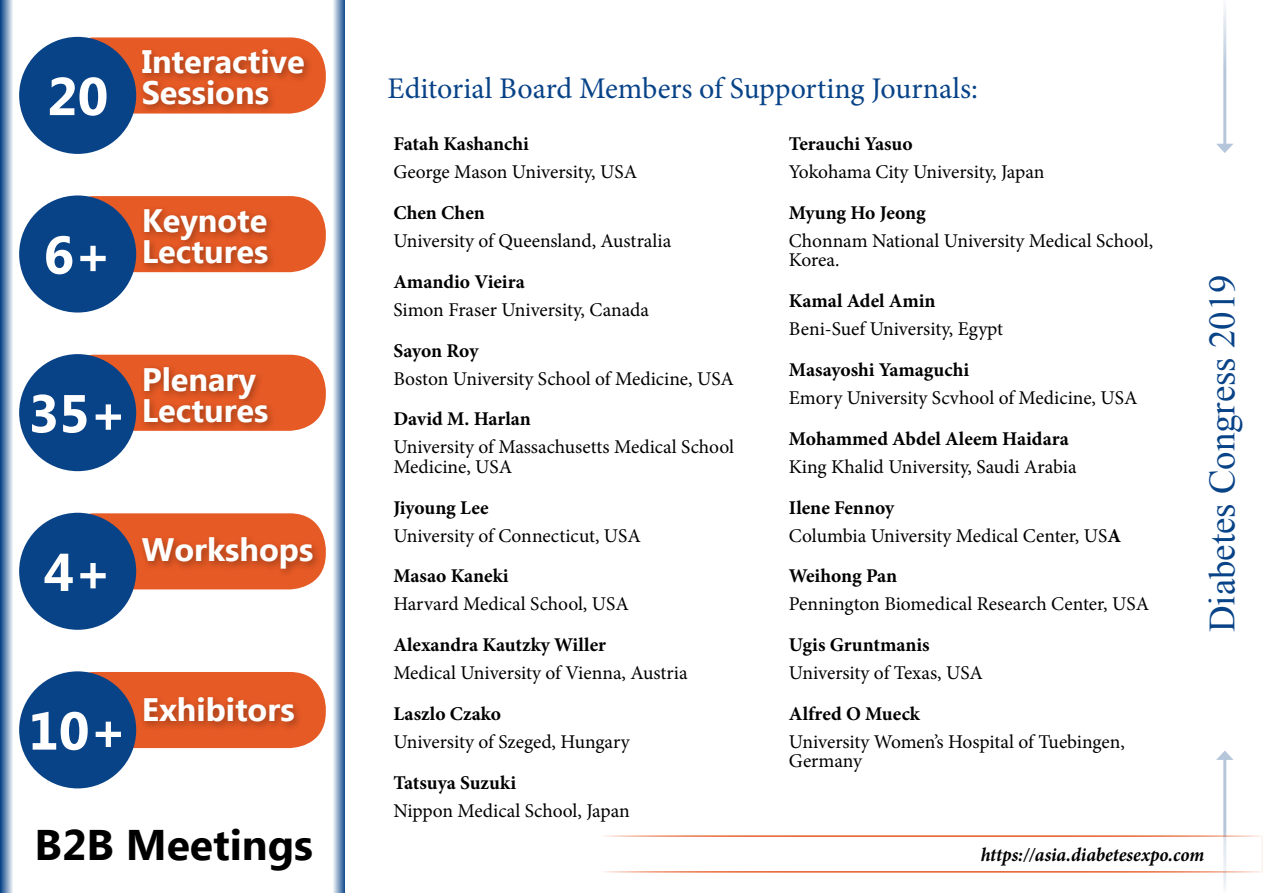
<style>
.page{position:relative;width:1263px;height:893px;background:#fff}
.page>*{position:absolute;margin:0;border:0;box-sizing:border-box;transform-origin:0 0}
.t1{font:700 53.25px "Ebrima";color:#fff}
.t2{font:700 42.75px "Ebrima";color:#000}
.t3{font:36.75px "Times New Roman";color:#084388}
.t4{font:700 32.4px/30.9px "Ebrima";color:#fff}
.t5{font:30px "Minion Pro";letter-spacing:-.005em;color:#084388}
.t6{font:19.5px/19.5px "Minion Pro";color:#000}
.t7{font:700 19.5px "Minion Pro";color:#000}
.t8{font:italic 700 19.5px "Minion Pro";color:#000;scale:.95 1}
.s1{font-weight:700}
</style>
<div class="page">
<svg style="left:0;top:0;width:13px;height:893px;background:#7a99be"></svg>
<svg style="left:333px;top:0;width:12px;height:893px;background:#8da8c8"></svg>
<hr style="left:1223px;top:757px;width:3px;height:136px;background:#084388">
<svg style="left:1216px;top:750px;width:17px;height:10px"></svg>
<hr style="left:1223px;top:0;width:3px;height:146px;background:#084388">
<svg style="left:1216px;top:144px;width:17px;height:9px"></svg>
<div style="left:58px;top:37px;width:268px;height:77px;background:#e65a25;border-radius:36px"></div>
<div style="left:19px;top:37px;width:117px;height:117px;background:#084388;border-radius:50%"></div>
<div style="left:138px;top:45px;width:176px;height:69px;background:#000;opacity:.3"></div>
<div style="left:58px;top:196px;width:268px;height:76px;background:#e65a25;border-radius:36px"></div>
<div style="left:19px;top:195px;width:117px;height:118px;background:#084388;border-radius:50%"></div>
<div style="left:140px;top:205px;width:137px;height:68px;background:#000;opacity:.3"></div>
<div style="left:58px;top:355px;width:268px;height:76px;background:#e65a25;border-radius:36px"></div>
<div style="left:19px;top:354px;width:117px;height:117px;background:#084388;border-radius:50%"></div>
<div style="left:140px;top:362px;width:137px;height:70px;background:#000;opacity:.3"></div>
<div style="left:58px;top:513px;width:268px;height:76px;background:#e65a25;border-radius:36px"></div>
<div style="left:19px;top:513px;width:117px;height:117px;background:#084388;border-radius:50%"></div>
<div style="left:138px;top:533px;width:184px;height:46px;background:#000;opacity:.3"></div>
<div style="left:58px;top:672px;width:268px;height:76px;background:#e65a25;border-radius:36px"></div>
<div style="left:19px;top:671px;width:117px;height:117px;background:#084388;border-radius:50%"></div>
<div style="left:140px;top:693px;width:164px;height:38px;background:#000;opacity:.3"></div>
<div style="left:597px;top:835px;width:666px;height:38px;background:#fff;border:2px solid #e65a25"></div>
<h1 class="t1" style="left:47px;top:57px;width:63px">20</h1>
<h3 class="t4" style="left:142px;top:48px;width:165px">Interactive<br>Sessions</h3>
<h1 class="t1" style="left:44px;top:215px;width:70px">6+</h1>
<h3 class="t4" style="left:142px;top:207px;width:128px">Keynote<br>Lectures</h3>
<h1 class="t1" style="left:28px;top:374px;width:100px">35+</h1>
<h3 class="t4" style="left:142px;top:365px;width:128px">Plenary<br>Lectures</h3>
<h1 class="t1" style="left:44px;top:532px;width:70px">4+</h1>
<h3 class="t4" style="left:142px;top:536px;width:173px">Workshops</h3>
<h1 class="t1" style="left:28px;top:691px;width:100px">10+</h1>
<h3 class="t4" style="left:142px;top:696px;width:154px">Exhibitors</h3>
<h2 class="t2" style="left:35px;top:813px;width:280px">B2B Meetings</h2>
<h3 class="t5" style="left:387px;top:69px;width:592px">Editorial Board Members of Supporting Journals:</h3>
<p class="t7" style="left:393px;top:130px;width:137px">Fatah Kashanchi</p>
<p class="t6" style="left:393px;top:162px;width:245px">George Mason University, USA</p>
<p class="t7" style="left:393px;top:199px;width:93px">Chen Chen</p>
<p class="t6" style="left:393px;top:231px;width:279px">University of Queensland, Australia</p>
<p class="t7" style="left:393px;top:268px;width:133px">Amandio Vieira</p>
<p class="t6" style="left:393px;top:300px;width:257px">Simon Fraser University, Canada</p>
<p class="t7" style="left:393px;top:337px;width:87px">Sayon Roy</p>
<p class="t6" style="left:393px;top:369px;width:342px">Boston University School of Medicine, USA</p>
<p class="t7" style="left:393px;top:405px;width:139px">David M. Harlan</p>
<p class="t6" style="left:393px;top:437px;width:342px">University of Massachusetts Medical School<br>Medicine, USA</p>
<p class="t7" style="left:393px;top:494px;width:97px">Jiyoung Lee</p>
<p class="t6" style="left:393px;top:526px;width:249px">University of Connecticut, USA</p>
<p class="t7" style="left:393px;top:562px;width:117px">Masao Kaneki</p>
<p class="t6" style="left:393px;top:594px;width:237px">Harvard Medical School, USA</p>
<p class="t7" style="left:393px;top:631px;width:214px">Alexandra Kautzky Willer</p>
<p class="t6" style="left:393px;top:663px;width:296px">Medical University of Vienna, Austria</p>
<p class="t7" style="left:393px;top:700px;width:109px">Laszlo Czako</p>
<p class="t6" style="left:393px;top:732px;width:238px">University of Szeged, Hungary</p>
<p class="t7" style="left:393px;top:769px;width:124px">Tatsuya Suzuki</p>
<p class="t6" style="left:393px;top:801px;width:238px">Nippon Medical School, Japan</p>
<p class="t7" style="left:789px;top:130px;width:125px">Terauchi Yasuo</p>
<p class="t6" style="left:789px;top:162px;width:257px">Yokohama City University, Japan</p>
<p class="t7" style="left:789px;top:199px;width:138px">Myung Ho Jeong</p>
<p class="t6" style="left:789px;top:231px;width:366px">Chonnam National University Medical School,<br>Korea.</p>
<p class="t7" style="left:789px;top:287px;width:148px">Kamal Adel Amin</p>
<p class="t6" style="left:789px;top:319px;width:216px">Beni-Suef University, Egypt</p>
<p class="t7" style="left:789px;top:356px;width:182px">Masayoshi Yamaguchi</p>
<p class="t6" style="left:789px;top:388px;width:350px">Emory University Scvhool of Medicine, USA</p>
<p class="t7" style="left:789px;top:425px;width:281px">Mohammed Abdel Aleem Haidara</p>
<p class="t6" style="left:789px;top:457px;width:289px">King Khalid University, Saudi Arabia</p>
<p class="t6" style="left:789px;top:493px;width:334px;line-height:28px"><span class="s1">Ilene Fennoy<br></span>Columbia University Medical Center, US<span class="s1">A</span></p>
<p class="t7" style="left:789px;top:562px;width:110px">Weihong Pan</p>
<p class="t6" style="left:789px;top:594px;width:362px">Pennington Biomedical Research Center, USA</p>
<p class="t7" style="left:789px;top:631px;width:142px">Ugis Gruntmanis</p>
<p class="t6" style="left:789px;top:663px;width:196px">University of Texas, USA</p>
<p class="t7" style="left:789px;top:700px;width:133px">Alfred O Mueck</p>
<p class="t6" style="left:789px;top:732px;width:338px">University Women’s Hospital of Tuebingen,<br>Germany</p>
<h3 class="t3" style="left:1197px;top:632px;width:359px;rotate:-90deg">Diabetes Congress 2019</h3>
<p class="t8" style="left:981px;top:841px;width:237px">https://asia.diabetesexpo.com</p>
</div>
